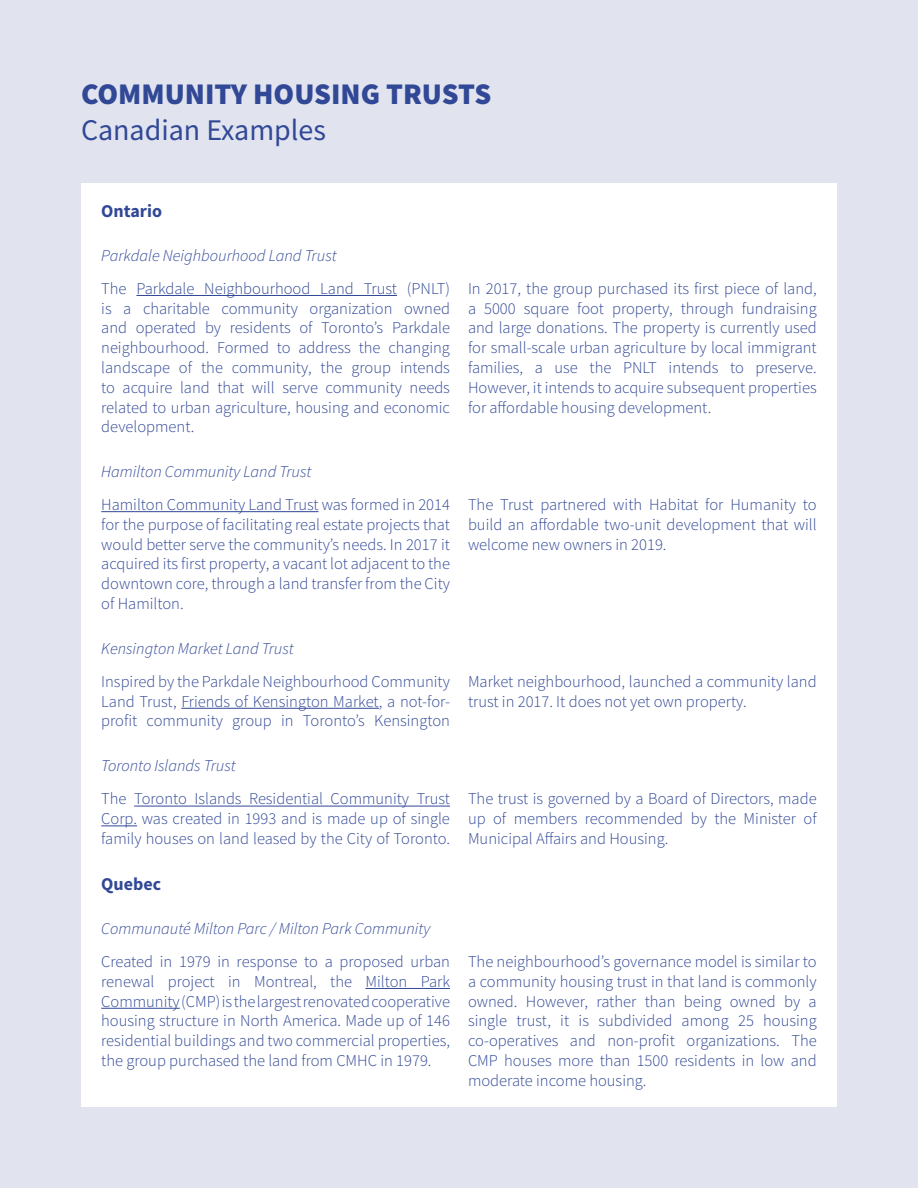
<style>
.page{position:relative;width:918px;height:1188px;background:#e1e4ef}
.page>*{position:absolute;margin:0;border:0;box-sizing:border-box;transform-origin:0 0}
.t1{font:900 30px "Source Sans Pro";color:#314896}
.t2{font:30px "Source Sans Pro";color:#314896}
.Subheading{font:700 18px "Source Sans Pro";color:#314896}
.Body_Text{font:300 16.5px/19.8px "Source Sans Pro";color:#314896;text-align:justify}
.Body_Text-2{font:italic 300 16.5px "Source Sans Pro";color:#314896}
</style>
<div class="page">
<div style="left:81px;top:184px;width:756px;height:923px;background:#fff"></div>
<hr style="left:136px;top:295px;width:261px;height:1px;background:#314896">
<hr style="left:101px;top:511px;width:218px;height:1px;background:#314896">
<hr style="left:181px;top:708px;width:198px;height:1px;background:#314896">
<hr style="left:365px;top:988px;width:85px;height:1px;background:#314896">
<hr style="left:101px;top:1008px;width:79px;height:1px;background:#314896">
<hr style="left:134px;top:806px;width:316px;height:1px;background:#314896">
<hr style="left:101px;top:825px;width:36px;height:1px;background:#314896">
<p class="t1" style="left:81px;top:73px;width:412px">COMMUNITY HOUSING TRUSTS</p>
<p class="t2" style="left:81px;top:110px;width:247px">Canadian Examples</p>
<p class="Subheading" style="left:101px;top:199px;width:62px">Ontario</p>
<p class="Body_Text-2" style="left:101px;top:245px;width:237px">Parkdale Neighbourhood Land Trust</p>
<p class="Body_Text" style="left:101px;top:278px;width:350px">The Parkdale Neighbourhood Land Trust (PNLT) is a charitable community organization owned and operated by residents of Toronto’s Parkdale neighbourhood. Formed to address the changing landscape of the community, the group intends to acquire land that will serve community needs related to urban agriculture, housing and economic development.</p>
<p class="Body_Text" style="left:468px;top:278px;width:350px">In 2017, the group purchased its first piece of land, a 5000 square foot property, through fundraising and large donations. The property is currently used for small-scale urban agriculture by local immigrant families, a use the PNLT intends to preserve.<br>However, it intends to acquire subsequent properties for affordable housing development.</p>
<p class="Body_Text-2" style="left:101px;top:461px;width:212px">Hamilton Community Land Trust</p>
<p class="Body_Text" style="left:101px;top:495px;width:350px">Hamilton Community Land Trust was formed in 2014 for the purpose of facilitating real estate projects that would better serve the community’s needs. In 2017 it acquired its first property, a vacant lot adjacent to the downtown core, through a land transfer from the City of Hamilton.</p>
<p class="Body_Text" style="left:468px;top:495px;width:350px">The Trust partnered with Habitat for Humanity to build an affordable two-unit development that will welcome new owners in 2019.</p>
<p class="Body_Text-2" style="left:101px;top:638px;width:194px">Kensington Market Land Trust</p>
<p class="Body_Text" style="left:101px;top:671px;width:350px">Inspired by the Parkdale Neighbourhood Community Land Trust, Friends of Kensington Market, a not-for&shy;profit community group in Toronto’s Kensington</p>
<p class="Body_Text" style="left:468px;top:671px;width:350px">Market neighbourhood, launched a community land trust in 2017. It does not yet own property.</p>
<p class="Body_Text-2" style="left:101px;top:756px;width:136px">Toronto Islands Trust</p>
<p class="Body_Text" style="left:101px;top:789px;width:350px">The Toronto Islands Residential Community Trust Corp. was created in 1993 and is made up of single family houses on land leased by the City of Toronto.</p>
<p class="Body_Text" style="left:468px;top:789px;width:350px">The trust is governed by a Board of Directors, made up of members recommended by the Minister of Municipal Affairs and Housing.</p>
<p class="Subheading" style="left:101px;top:872px;width:61px">Quebec</p>
<p class="Body_Text-2" style="left:101px;top:918px;width:331px">Communauté Milton Parc / Milton Park Community</p>
<p class="Body_Text" style="left:101px;top:952px;width:350px">Created in 1979 in response to a proposed urban renewal project in Montreal, the Milton Park Community (CMP) is the largest renovated cooperative housing structure in North America. Made up of 146 residential buildings and two commercial properties, the group purchased the land from CMHC in 1979.</p>
<p class="Body_Text" style="left:468px;top:952px;width:350px">The neighbourhood’s governance model is similar to a community housing trust in that land is commonly owned. However, rather than being owned by a single trust, it is subdivided among 25 housing co-operatives and non-profit organizations. The CMP houses more than 1500 residents in low and moderate income housing.</p>
</div>
